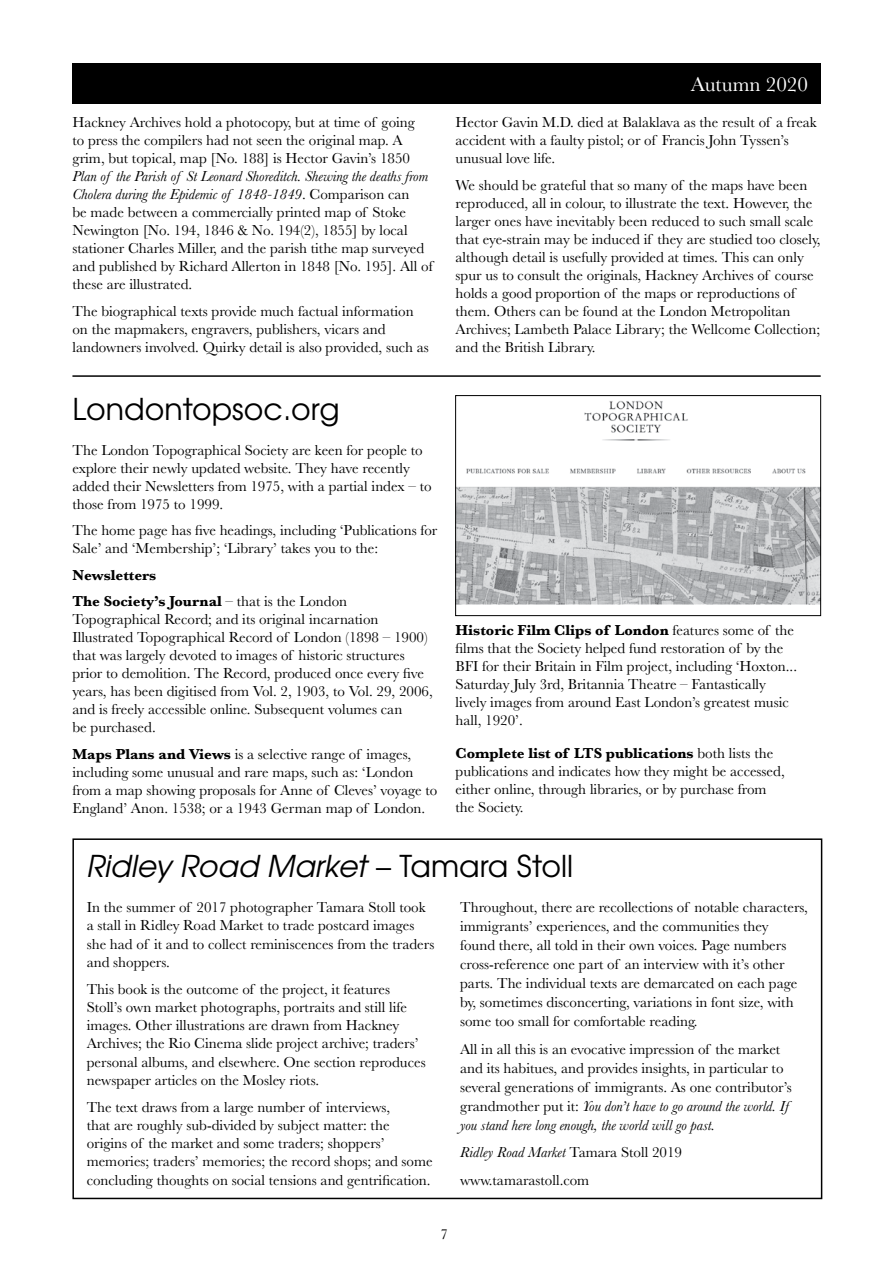
<style>
.page{position:relative;width:893px;height:1263px;background:#fff}
.page>*{position:absolute;margin:0;border:0;box-sizing:border-box;transform-origin:0 0}
.t1{font:italic 30px "Te X Gyre Adventor";color:#000}
.t2{font:30px "Te X Gyre Adventor";color:#000}
.t3{font:21px "Baskerville";color:#fff}
.t4{font:15px/18px "Baskerville";color:#000}
.t5{font:700 15px/26.5px "Baskerville";color:#000}
.s1{font-style:italic}
.s2{font-weight:400}
.s3{font-weight:700}
.s4{font-style:normal}
</style>
<div class="page">
<div style="left:72px;top:64px;width:749px;height:40px;background:#000"></div>
<div style="left:72px;top:838px;width:750px;height:361px;border:2px solid #000"></div>
<img style="left:458px;top:401px;width:361px;height:204px">
<div style="left:456px;top:395px;width:365px;height:221px;border:1px solid #000"></div>
<hr style="left:72px;top:375px;width:749px;height:2px;background:#000">
<p class="t4" style="left:72px;top:113px;width:344px">Hackney Archives hold a photocopy, but at time of going to press the compilers had not seen the original map. A grim, but topical, map [No. 188] is Hector Gavin’s 1850</p>
<p class="t4" style="left:72px;top:167px;width:362px"><span class="s1">Plan of the Parish of St Leonard Shoreditch. Shewing the deaths from Cholera during the Epidemic of 1848-1849</span>. Comparison can<br>be made between a commercially printed map of Stoke Newington [No. 194, 1846 &amp; No. 194(2), 1855] by local stationer Charles Miller, and the parish tithe map surveyed and published by Richard Allerton in 1848 [No. 195]. All of these are illustrated.</p>
<p class="t4" style="left:72px;top:302px;width:358px">The biographical texts provide much factual information on the mapmakers, engravers, publishers, vicars and landowners involved. Quirky detail is also provided, such as</p>
<h1 class="t2" style="left:72px;top:385px;width:269px">Londontopsoc.org</h1>
<p class="t4" style="left:72px;top:441px;width:361px">The London Topographical Society are keen for people to explore their newly updated website. They have recently added their Newsletters from 1975, with a partial index – to those from 1975 to 1999.</p>
<p class="t4" style="left:72px;top:522px;width:366px">The home page has five headings, including ‘Publications for<br>Sale’ and ‘Membership’; ‘Library’ takes you to the:</p>
<p class="t5" style="left:72px;top:562px;width:276px">Newsletters<br>The Society’s Journal <span class="s2">– that is the London</span></p>
<p class="t4" style="left:72px;top:611px;width:362px">Topographical Record; and its original incarnation Illustrated Topographical Record of London (1898 – 1900) that was largely devoted to images of historic structures prior to demolition. The Record, produced once every five years, has been digitised from Vol. 2, 1903, to Vol. 29, 2006, and is freely accessible online. Subsequent volumes can<br>be purchased.</p>
<p class="t4" style="left:72px;top:745px;width:366px"><span class="s3">Maps Plans and Views</span> is a selective range of images, including some unusual and rare maps, such as: ‘London from a map showing proposals for Anne of Cleves’ voyage to England’ Anon. 1538; or a 1943 German map of London.</p>
<h2 class="t3" style="left:691px;top:71px;width:119px">Autumn 2020</h2>
<p class="t4" style="left:456px;top:113px;width:363px">Hector Gavin M.D. died at Balaklava as the result of a freak accident with a faulty pistol; or of Francis John Tyssen’s unusual love life.</p>
<p class="t4" style="left:456px;top:176px;width:367px">We should be grateful that so many of the maps have been reproduced, all in colour, to illustrate the text. However, the larger ones have inevitably been reduced to such small scale that eye-strain may be induced if they are studied too closely, although detail is usefully provided at times. This can only spur us to consult the originals, Hackney Archives of course holds a good proportion of the maps or reproductions of them. Others can be found at the London Metropolitan Archives; Lambeth Palace Library; the Wellcome Collection; and the British Library.</p>
<p class="t4" style="left:456px;top:621px;width:343px"><span class="s3">Historic Film Clips of London</span> features some of the films that the Society helped fund restoration of by the BFI for their Britain in Film project, including ‘Hoxton...<br>Saturday July 3rd, Britannia Theatre – Fantastically lively images from around East London’s greatest music hall, 1920’.</p>
<p class="t4" style="left:456px;top:744px;width:331px"><span class="s3">Complete list of LTS publications</span> both lists the publications and indicates how they might be accessed, either online, through libraries, or by purchase from the Society.</p>
<h1 class="t1" style="left:87px;top:842px;width:488px">Ridley Road Market <span class="s4">– Tamara Stoll</span></h1>
<p class="t4" style="left:87px;top:898px;width:349px">In the summer of 2017 photographer Tamara Stoll took a stall in Ridley Road Market to trade postcard images she had of it and to collect reminiscences from the traders and shoppers.</p>
<p class="t4" style="left:87px;top:980px;width:340px">This book is the outcome of the project, it features Stoll’s own market photographs, portraits and still life images. Other illustrations are drawn from Hackney Archives; the Rio Cinema slide project archive; traders’ personal albums, and elsewhere. One section reproduces newspaper articles on the Mosley riots.</p>
<p class="t4" style="left:87px;top:1098px;width:347px">The text draws from a large number of interviews,<br>that are roughly sub-divided by subject matter: the origins of the market and some traders; shoppers’ memories; traders’ memories; the record shops; and some concluding thoughts on social tensions and gentrification.</p>
<p class="t4" style="left:460px;top:898px;width:349px;line-height:19px">Throughout, there are recollections of notable characters, immigrants’ experiences, and the communities they<br>found there, all told in their own voices. Page numbers cross-reference one part of an interview with it’s other parts. The individual texts are demarcated on each page by, sometimes disconcerting, variations in font size, with some too small for comfortable reading.</p>
<p class="t4" style="left:460px;top:1040px;width:333px;line-height:19px">All in all this is an evocative impression of the market and its habitues, and provides insights, in particular to several generations of immigrants. As one contributor’s grandmother put it: <span class="s1">You don’t have to go around the world. If you stand here long enough, the world will go past.</span></p>
<p class="t4" style="left:460px;top:1139px;width:223px;line-height:27.6px"><span class="s1">Ridley Road Market</span> Tamara Stoll 2019 www.tamarastoll.com</p>
<p class="t4" style="left:441px;top:1225px;width:9px">7</p>
</div>
